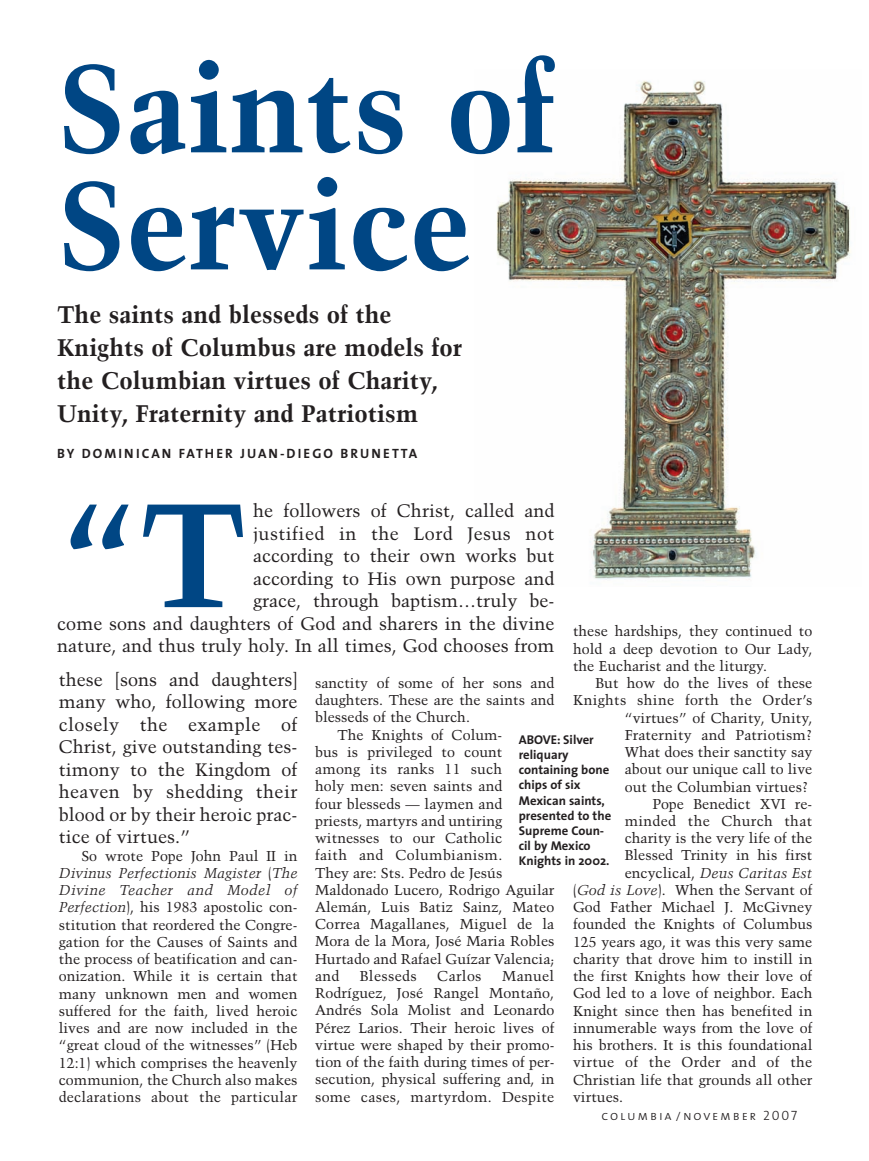
<style>
.page{position:relative;width:869px;height:1161px;background:#fff}
.page>*{position:absolute;margin:0;border:0;box-sizing:border-box;transform-origin:0 0}
.t1{font:700 146.85px "Trump Mediaeval";color:#004684}
.t2{font:700 123.75px/117px "Trump Mediaeval";color:#004684}
.t3{font:700 24px/33px "Trump Mediaeval";color:#231f20}
.t4{font:18px/22.5px "Trump Mediaeval";color:#231f20;text-align:justify}
.t5{font:14.25px/17.2px "Trump Mediaeval";color:#231f20;text-align:justify}
.t6{font:14.25px "Trump Mediaeval";letter-spacing:.02em;color:#231f20}
.t7{font:italic 14.25px "Trump Mediaeval";color:#231f20}
.t8{font:700 13.5px "The Sans";letter-spacing:.15em;color:#231f20}
.t9{font:13.5px "The Sans Light Caps";letter-spacing:.135em;color:#231f20}
.t10{font:700 12.75px/15px "The Sans";color:#231f20}
.s1{font-style:normal}
.s2{font-style:italic}
</style>
<div class="page">
<img style="left:497px;top:80px;width:354px;height:500px">
<h2 class="t2" style="left:57px;top:59px;width:500px">Saints of<br>Service</h2>
<h3 class="t3" style="left:57px;top:300px;width:406px">The saints and blesseds of the Knights of Columbus are models for the Columbian virtues of Charity, Unity, Fraternity and Patriotism</h3>
<p class="t8" style="left:57px;top:448px;width:361px">BY DOMINICAN FATHER JUAN-DIEGO BRUNETTA</p>
<p class="t4" style="left:57px;top:501px;width:498px;text-align:right">he followers of Christ, called and<br>justified in the Lord Jesus not<br>according to their own works but<br>according to His own purpose and<br>grace, through baptism…truly be-<br>come sons and daughters of God and sharers in the divine nature, and thus truly holy. In all times, God chooses from</p>
<h1 class="t1" style="left:57px;top:492px;width:189px">“T</h1>
<p class="t5" style="left:573px;top:624px;width:241px">these hardships, they continued to hold a deep devotion to Our Lady, the Eucharist and the liturgy.</p>
<p class="t5" style="left:595px;top:675px;width:218px">But how do the lives of these</p>
<p class="t6" style="left:573px;top:694px;width:241px">Knights shine forth the Order’s</p>
<p class="t5" style="left:624px;top:710px;width:189px">“virtues” of Charity, Unity,</p>
<p class="t5" style="left:624px;top:727px;width:189px">Fraternity and Patriotism?</p>
<p class="t5" style="left:624px;top:744px;width:189px">What does their sanctity say</p>
<p class="t5" style="left:624px;top:761px;width:189px">about our unique call to live</p>
<p class="t5" style="left:624px;top:779px;width:185px">out the Columbian virtues?</p>
<p class="t5" style="left:652px;top:796px;width:161px">Pope Benedict XVI re-</p>
<p class="t6" style="left:624px;top:815px;width:189px">minded the Church that</p>
<p class="t5" style="left:624px;top:830px;width:189px">charity is the very life of the</p>
<p class="t5" style="left:624px;top:848px;width:189px">Blessed Trinity in his first</p>
<p class="t7" style="left:624px;top:867px;width:189px"><span class="s1">encyclical,</span> Deus Caritas Est</p>
<p class="t5" style="left:573px;top:882px;width:241px">(<span class="s2">God is Love</span>). When the Servant of</p>
<p class="t5" style="left:573px;top:899px;width:241px">God Father Michael J. McGivney</p>
<p class="t5" style="left:573px;top:917px;width:241px">founded the Knights of Columbus</p>
<p class="t5" style="left:573px;top:934px;width:241px">125 years ago, it was this very same</p>
<p class="t5" style="left:573px;top:951px;width:241px">charity that drove him to instill in</p>
<p class="t5" style="left:573px;top:968px;width:241px">the first Knights how their love of</p>
<p class="t5" style="left:573px;top:986px;width:241px">God led to a love of neighbor. Each</p>
<p class="t5" style="left:573px;top:1003px;width:241px">Knight since then has benefited in</p>
<p class="t5" style="left:573px;top:1020px;width:241px">innumerable ways from the love of</p>
<p class="t5" style="left:573px;top:1037px;width:241px">his brothers. It is this foundational</p>
<p class="t6" style="left:573px;top:1056px;width:241px">virtue of the Order and of the</p>
<p class="t5" style="left:573px;top:1072px;width:241px">Christian life that grounds all other</p>
<p class="t5" style="left:573px;top:1089px;width:52px">virtues.</p>
<p class="t4" style="left:59px;top:669px;width:240px">these [sons and daughters] many who, following more closely the example of Christ, give outstanding tes&shy;timony to the Kingdom of heaven by shedding their blood or by their heroic prac&shy;tice of virtues.”</p>
<p class="t5" style="left:59px;top:848px;width:240px;text-indent:23px">So wrote Pope John Paul II in <span class="s2">Divinus Perfectionis Magister</span> (<span class="s2">The Divine Teacher and Model of Perfection</span>), his 1983 apostolic con&shy;stitution that reordered the Congre&shy;gation for the Causes of Saints and the process of beatification and can&shy;onization. While it is certain that many unknown men and women suffered for the faith, lived heroic lives and are now included in the “great cloud of the witnesses” (Heb 12:1) which comprises the heavenly communion, the Church also makes declarations about the particular</p>
<p class="t5" style="left:315px;top:675px;width:241px">sanctity of some of her sons and</p>
<p class="t5" style="left:315px;top:692px;width:241px">daughters. These are the saints and</p>
<p class="t5" style="left:315px;top:710px;width:156px">blesseds of the Church.</p>
<p class="t5" style="left:337px;top:727px;width:166px">The Knights of Colum-</p>
<p class="t5" style="left:315px;top:744px;width:189px">bus is privileged to count</p>
<p class="t5" style="left:315px;top:761px;width:189px">among its ranks 11 such</p>
<p class="t5" style="left:315px;top:778px;width:189px">holy men: seven saints and</p>
<p class="t5" style="left:315px;top:796px;width:189px">four blesseds — laymen and</p>
<p class="t5" style="left:315px;top:813px;width:189px">priests, martyrs and untiring</p>
<p class="t5" style="left:315px;top:830px;width:189px">witnesses to our Catholic</p>
<p class="t6" style="left:315px;top:849px;width:189px">faith and Columbianism.</p>
<p class="t5" style="left:315px;top:865px;width:189px">They are: Sts. Pedro de Jesús</p>
<p class="t5" style="left:315px;top:882px;width:241px">Maldonado Lucero, Rodrigo Aguilar</p>
<p class="t5" style="left:315px;top:899px;width:241px">Alemán, Luis Batiz Sainz, Mateo</p>
<p class="t5" style="left:315px;top:916px;width:241px">Correa Magallanes, Miguel de la</p>
<p class="t5" style="left:315px;top:934px;width:241px">Mora de la Mora, José Maria Robles</p>
<p class="t5" style="left:315px;top:951px;width:241px">Hurtado and Rafael Guízar Valencia;</p>
<p class="t5" style="left:315px;top:968px;width:26px">and</p>
<p class="t6" style="left:360px;top:970px;width:58px">Blesseds</p>
<p class="t5" style="left:437px;top:968px;width:46px">Carlos</p>
<p class="t10" style="left:518px;top:734px;width:94px">ABOVE: Silver reliquary containing bone chips of six<br>Mexican saints, presented to the<br>Supreme Coun&shy;cil by Mexico<br>Knights in 2002.</p>
<p class="t5" style="left:315px;top:968px;width:241px;text-indent:187px">Manuel Rodríguez, José Rangel Montaño, Andrés Sola Molist and Leonardo Pérez Larios. Their heroic lives of virtue were shaped by their promo&shy;tion of the faith during times of per&shy;secution, physical suffering and, in some cases, martyrdom. Despite</p>
<p class="t9" style="left:601px;top:1107px;width:197px">columbia /november 2007</p>
</div>
